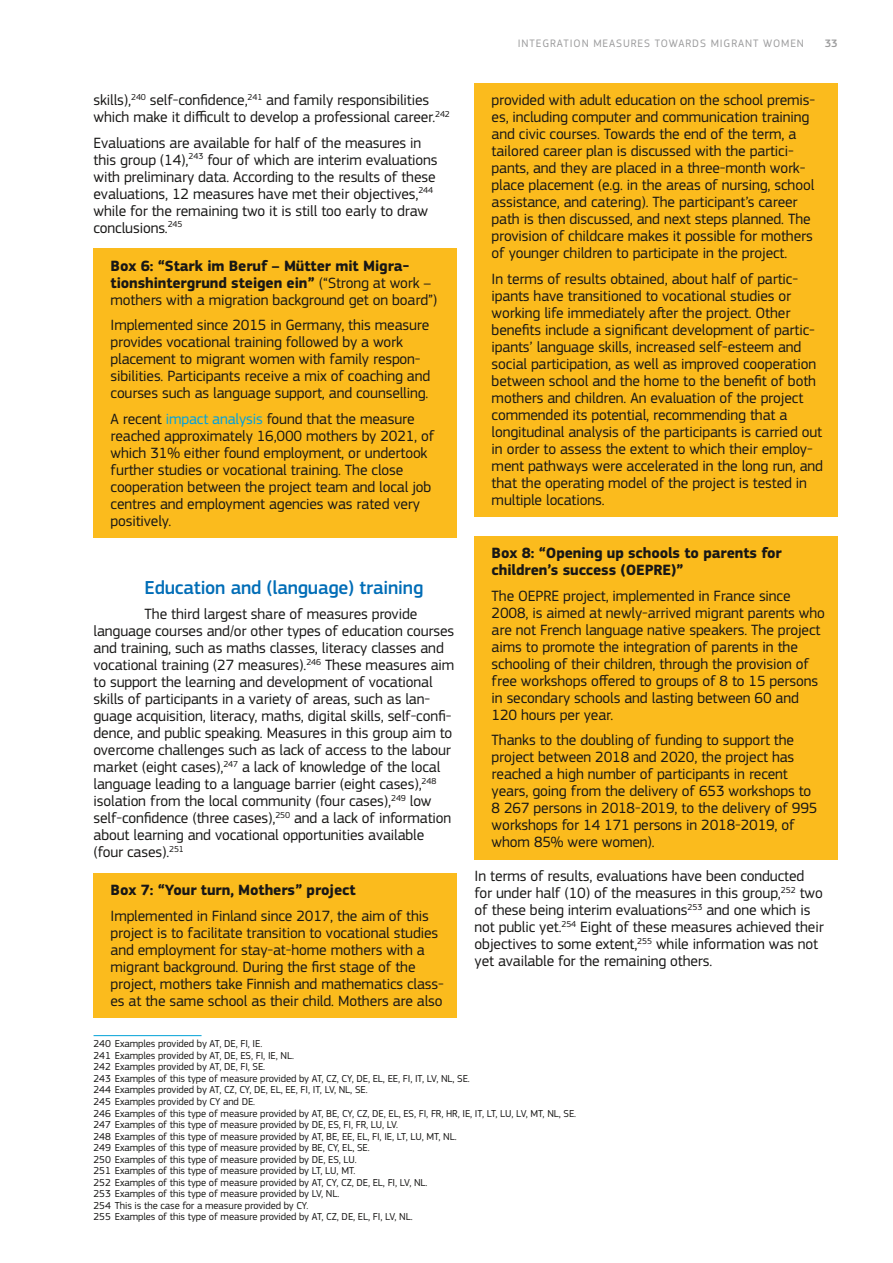
<style>
.page{position:relative;width:893px;height:1263px;background:#fff}
.page>*{position:absolute;margin:0;border:0;box-sizing:border-box;transform-origin:0 0}
.heading3{font:500 19.5px "EC Square Sans Pro";letter-spacing:-.01em;color:#006db7}
.text_yellow-box{font:15.45px/17px "EC Square Sans Pro";letter-spacing:-.01em;color:#181716}
.text_first{font:15.45px/17px "EC Square Sans Pro";letter-spacing:-.01em;color:#181716}
.text_main{font:15.45px/17px "EC Square Sans Pro";letter-spacing:-.01em;color:#181716}
.text_yellow-box-2{font:700 15.45px/17px "EC Square Sans Pro";letter-spacing:-.01em;color:#181716}
.t1{font:11.25px "EC Square Sans Pro";letter-spacing:.08em;color:#9c9c9d}
.t2{font:500 11.25px "EC Square Sans Pro";color:#9c9c9d}
.footnote___source{font:10.5px "EC Square Sans Pro";letter-spacing:-.01em;color:#181716}
.s1{font-weight:400}
.s2{color:#00a1df}
</style>
<div class="page">
<div style="left:94px;top:249px;width:363px;height:68px;background:#fbbb1d"></div>
<div style="left:94px;top:308px;width:363px;height:103px;background:#fbbb1d"></div>
<div style="left:94px;top:402px;width:363px;height:136px;background:#fbbb1d"></div>
<div style="left:94px;top:873px;width:363px;height:35px;background:#fbbb1d"></div>
<div style="left:94px;top:899px;width:363px;height:119px;background:#fbbb1d"></div>
<hr style="left:94px;top:1035px;width:108px;height:1px;background:#00a1d7">
<div style="left:475px;top:83px;width:363px;height:187px;background:#fbbb1d"></div>
<div style="left:475px;top:261px;width:363px;height:256px;background:#fbbb1d"></div>
<div style="left:475px;top:536px;width:363px;height:52px;background:#fbbb1d"></div>
<div style="left:475px;top:579px;width:363px;height:153px;background:#fbbb1d"></div>
<div style="left:475px;top:723px;width:363px;height:137px;background:#fbbb1d"></div>
<p class="t1" style="left:518px;top:37px;width:288px">INTEGRATION MEASURES TOWARDS MIGRANT WOMEN</p>
<p class="t2" style="left:825px;top:37px;width:15px">33</p>
<p class="text_first" style="left:94px;top:92px;width:358px">skills),<sup>240</sup> self-confidence,<sup>241</sup> and family responsibilities which make it difficult to develop a professional career.<sup>242</sup></p>
<p class="text_main" style="left:94px;top:134px;width:346px">Evaluations are available for half of the measures in this group (14),<sup>243</sup> four of which are interim evaluations with preliminary data. According to the results of these evaluations, 12 measures have met their objectives,<sup>244 </sup>while for the remaining two it is still too early to draw conclusions.<sup>245</sup></p>
<p class="text_yellow-box-2" style="left:111px;top:258px;width:328px">Box 6: “Stark im Beruf – Mütter mit Migra&shy;tionshintergrund steigen ein” <span class="s1">(“Strong at work – mothers with a migration background get on board”)</span></p>
<p class="text_yellow-box" style="left:111px;top:317px;width:321px">Implemented since 2015 in Germany, this measure provides vocational training followed by a work placement to migrant women with family respon&shy;sibilities. Participants receive a mix of coaching and courses such as language support, and counselling.</p>
<p class="text_yellow-box" style="left:111px;top:410px;width:325px">A recent <span class="s2">impact analysis</span> found that the measure reached approximately 16,000 mothers by 2021, of which 31% either found employment, or undertook further studies or vocational training. The close cooperation between the project team and local job centres and employment agencies was rated very positively.</p>
<p class="text_yellow-box" style="left:492px;top:92px;width:325px">provided with adult education on the school premis&shy;es, including computer and communication training and civic courses. Towards the end of the term, a tailored career plan is discussed with the partici&shy;pants, and they are placed in a three-month work&shy;place placement (e.g. in the areas of nursing, school assistance, and catering). The participant’s career path is then discussed, and next steps planned. The provision of childcare makes it possible for mothers of younger children to participate in the project.</p>
<p class="text_yellow-box" style="left:492px;top:270px;width:333px">In terms of results obtained, about half of partic&shy;ipants have transitioned to vocational studies or working life immediately after the project. Other benefits include a significant development of partic&shy;ipants’ language skills, increased self-esteem and social participation, as well as improved cooperation between school and the home to the benefit of both mothers and children. An evaluation of the project commended its potential, recommending that a longitudinal analysis of the participants is carried out in order to assess the extent to which their employ&shy;ment pathways were accelerated in the long run, and that the operating model of the project is tested in multiple locations.</p>
<p class="text_yellow-box-2" style="left:492px;top:545px;width:292px">Box 8: “Opening up schools to parents for children’s success (OEPRE)”</p>
<p class="text_yellow-box" style="left:492px;top:587px;width:335px">The OEPRE project, implemented in France since 2008, is aimed at newly-arrived migrant parents who are not French language native speakers. The project aims to promote the integration of parents in the schooling of their children, through the provision of free workshops offered to groups of 8 to 15 persons in secondary schools and lasting between 60 and 120 hours per year.</p>
<p class="text_yellow-box" style="left:492px;top:732px;width:327px">Thanks to the doubling of funding to support the project between 2018 and 2020, the project has reached a high number of participants in recent years, going from the delivery of 653 workshops to 8 267 persons in 2018-2019, to the delivery of 995 workshops for 14 171 persons in 2018-2019, of whom 85% were women).</p>
<p class="text_main" style="left:475px;top:868px;width:351px">In terms of results, evaluations have been conducted for under half (10) of the measures in this group,<sup>252</sup> two of these being interim evaluations<sup>253</sup> and one which is not public yet.<sup>254</sup> Eight of these measures achieved their objectives to some extent,<sup>255</sup> while information was not yet available for the remaining others.</p>
<h2 class="heading3" style="left:145px;top:576px;width:280px">Education and (language) training</h2>
<p class="text_first" style="left:94px;top:606px;width:362px;text-indent:51px">The third largest share of measures provide language courses and/or other types of education courses and training, such as maths classes, literacy classes and vocational training (27 measures).<sup>246</sup> These measures aim to support the learning and development of vocational skills of participants in a variety of areas, such as lan&shy;guage acquisition, literacy, maths, digital skills, self-confi&shy;dence, and public speaking. Measures in this group aim to overcome challenges such as lack of access to the labour market (eight cases),<sup>247</sup> a lack of knowledge of the local language leading to a language barrier (eight cases),<sup>248 </sup>isolation from the local community (four cases),<sup>249</sup> low self-confidence (three cases),<sup>250</sup> and a lack of information about learning and vocational opportunities available (four cases).<sup>251</sup></p>
<p class="text_yellow-box-2" style="left:111px;top:882px;width:247px">Box 7: “Your turn, Mothers” project</p>
<p class="text_yellow-box" style="left:111px;top:907px;width:335px">Implemented in Finland since 2017, the aim of this project is to facilitate transition to vocational studies and employment for stay-at-home mothers with a migrant background. During the first stage of the project, mothers take Finnish and mathematics class&shy;es at the same school as their child. Mothers are also</p>
<p class="footnote___source" style="left:94px;top:1037px;width:170px">240 Examples provided by AT, DE, FI, IE.</p>
<p class="footnote___source" style="left:94px;top:1049px;width:202px">241 Examples provided by AT, DE, ES, FI, IE, NL.</p>
<p class="footnote___source" style="left:94px;top:1061px;width:173px">242 Examples provided by AT, DE, FI, SE.</p>
<p class="footnote___source" style="left:94px;top:1072px;width:378px">243 Examples of this type of measure provided by AT, CZ, CY, DE, EL, EE, FI, IT, LV, NL, SE.</p>
<p class="footnote___source" style="left:94px;top:1084px;width:276px">244 Examples provided by AT, CZ, CY, DE, EL, EE, FI, IT, LV, NL, SE.</p>
<p class="footnote___source" style="left:94px;top:1095px;width:163px">245 Examples provided by CY and DE.</p>
<p class="footnote___source" style="left:94px;top:1107px;width:484px">246 Examples of this type of measure provided by AT, BE, CY, CZ, DE, EL, ES, FI, FR, HR, IE, IT, LT, LU, LV, MT, NL, SE.</p>
<p class="footnote___source" style="left:94px;top:1118px;width:306px">247 Examples of this type of measure provided by DE, ES, FI, FR, LU, LV.</p>
<p class="footnote___source" style="left:94px;top:1130px;width:365px">248 Examples of this type of measure provided by AT, BE, EE, EL, FI, IE, LT, LU, MT, NL.</p>
<p class="footnote___source" style="left:94px;top:1141px;width:278px">249 Examples of this type of measure provided by BE, CY, EL, SE.</p>
<p class="footnote___source" style="left:94px;top:1153px;width:265px">250 Examples of this type of measure provided by DE, ES, LU.</p>
<p class="footnote___source" style="left:94px;top:1165px;width:263px">251 Examples of this type of measure provided by LT, LU, MT.</p>
<p class="footnote___source" style="left:94px;top:1176px;width:335px">252 Examples of this type of measure provided by AT, CY, CZ, DE, EL, FI, LV, NL.</p>
<p class="footnote___source" style="left:94px;top:1188px;width:247px">253 Examples of this type of measure provided by LV, NL.</p>
<p class="footnote___source" style="left:94px;top:1199px;width:216px">254 This is the case for a measure provided by CY.</p>
<p class="footnote___source" style="left:94px;top:1211px;width:321px">255 Examples of this type of measure provided by AT, CZ, DE, EL, FI, LV, NL.</p>
</div>
